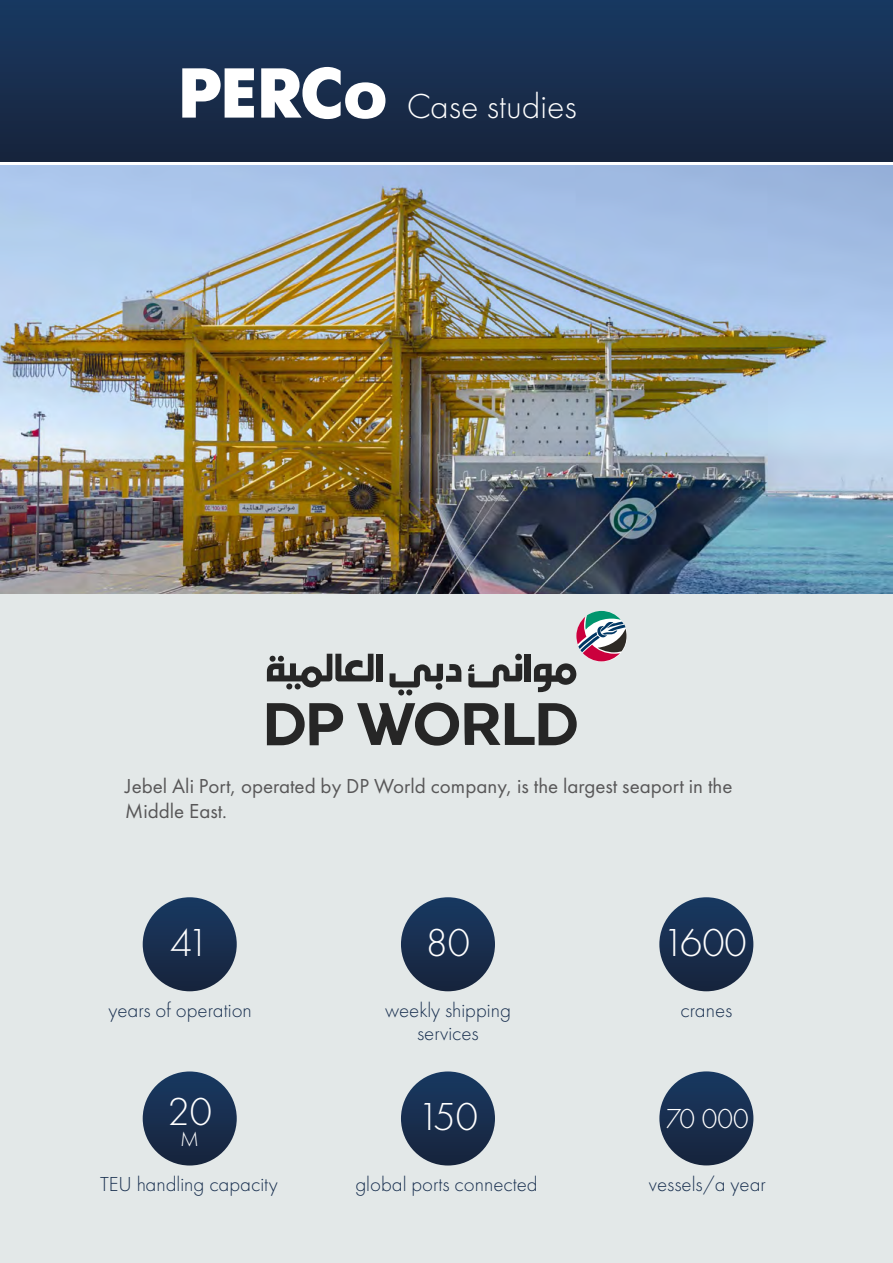
<style>
.page{position:relative;width:893px;height:1263px;background:#fff}
.page>*{position:absolute;margin:0;border:0;box-sizing:border-box;transform-origin:0 0}
.t1{font:300 40.5px "Futura New";color:#fff}
.t2{font:300 36px "Futura New";color:#fff}
.t3{font:300 28.5px "Futura New";color:#fff}
.t4{font:300 21px/22.5px "Futura New";color:#182f4f;text-align:center}
.t5{font:21px/25.2px "Futura New";color:#585758}
.t6{font:300 21px "Futura New";color:#fff}
</style>
<div class="page">
<div style="left:0;top:593px;width:893px;height:670px;background:#e3e8e8"></div>
<div style="left:0;top:0;width:893px;height:162px;background:linear-gradient(to bottom,#183962,#17233c)"></div>
<svg style="left:182px;top:68px;width:72px;height:50px"></svg>
<svg style="left:261px;top:67px;width:124px;height:52px"></svg>
<img style="left:0;top:165px;width:893px;height:428px">
<svg style="left:267px;top:703px;width:76px;height:42px"></svg>
<svg style="left:357px;top:702px;width:220px;height:44px"></svg>
<div style="left:525px;top:654px;width:6px;height:27px;background:#262626"></div>
<div style="left:377px;top:654px;width:6px;height:27px;background:#262626"></div>
<svg style="left:267px;top:654px;width:106px;height:35px"></svg>
<svg style="left:390px;top:664px;width:71px;height:31px"></svg>
<svg style="left:468px;top:654px;width:54px;height:33px"></svg>
<svg style="left:534px;top:611px;width:92px;height:81px"></svg>
<div style="left:143px;top:897px;width:94px;height:94px;background:linear-gradient(to bottom,#1c3c64,#16233c);border-radius:47px"></div>
<div style="left:401px;top:1071px;width:94px;height:94px;background:linear-gradient(to bottom,#1e3e66,#15223b);border-radius:47px"></div>
<div style="left:401px;top:897px;width:94px;height:94px;background:linear-gradient(to bottom,#1c3c64,#16233c);border-radius:47px"></div>
<div style="left:143px;top:1071px;width:94px;height:94px;background:linear-gradient(to bottom,#1e3e66,#15223b);border-radius:47px"></div>
<div style="left:659px;top:897px;width:94px;height:94px;background:linear-gradient(to bottom,#1c3c64,#17233c);border-radius:47px"></div>
<div style="left:659px;top:1071px;width:94px;height:94px;background:linear-gradient(to bottom,#1d3d65,#16233b);border-radius:47px"></div>
<h2 class="t2" style="left:407px;top:86px;width:171px">Case studies</h2>
<p class="t5" style="left:125px;top:773px;width:609px">Jebel Ali Port, operated by DP World company, is the largest seaport in the<br>Middle East.</p>
<h1 class="t1" style="left:170px;top:920px;width:41px">41</h1>
<h1 class="t1" style="left:426px;top:920px;width:46px">80</h1>
<h1 class="t1" style="left:662px;top:920px;width:86px">1600</h1>
<p class="t4" style="left:108px;top:999px;width:145px">years of operation</p>
<p class="t4" style="left:385px;top:999px;width:127px">weekly shipping services</p>
<p class="t4" style="left:680px;top:999px;width:53px">cranes</p>
<h1 class="t1" style="left:168px;top:1088px;width:46px">20</h1>
<p class="t6" style="left:180px;top:1127px;width:20px">M</p>
<p class="t4" style="left:100px;top:1173px;width:179px">TEU handling capacity</p>
<h1 class="t1" style="left:417px;top:1094px;width:62px">150</h1>
<p class="t4" style="left:355px;top:1173px;width:184px">global ports connected</p>
<h3 class="t3" style="left:666px;top:1102px;width:84px">70 000</h3>
<p class="t4" style="left:649px;top:1173px;width:119px">vessels/a year</p>
</div>
